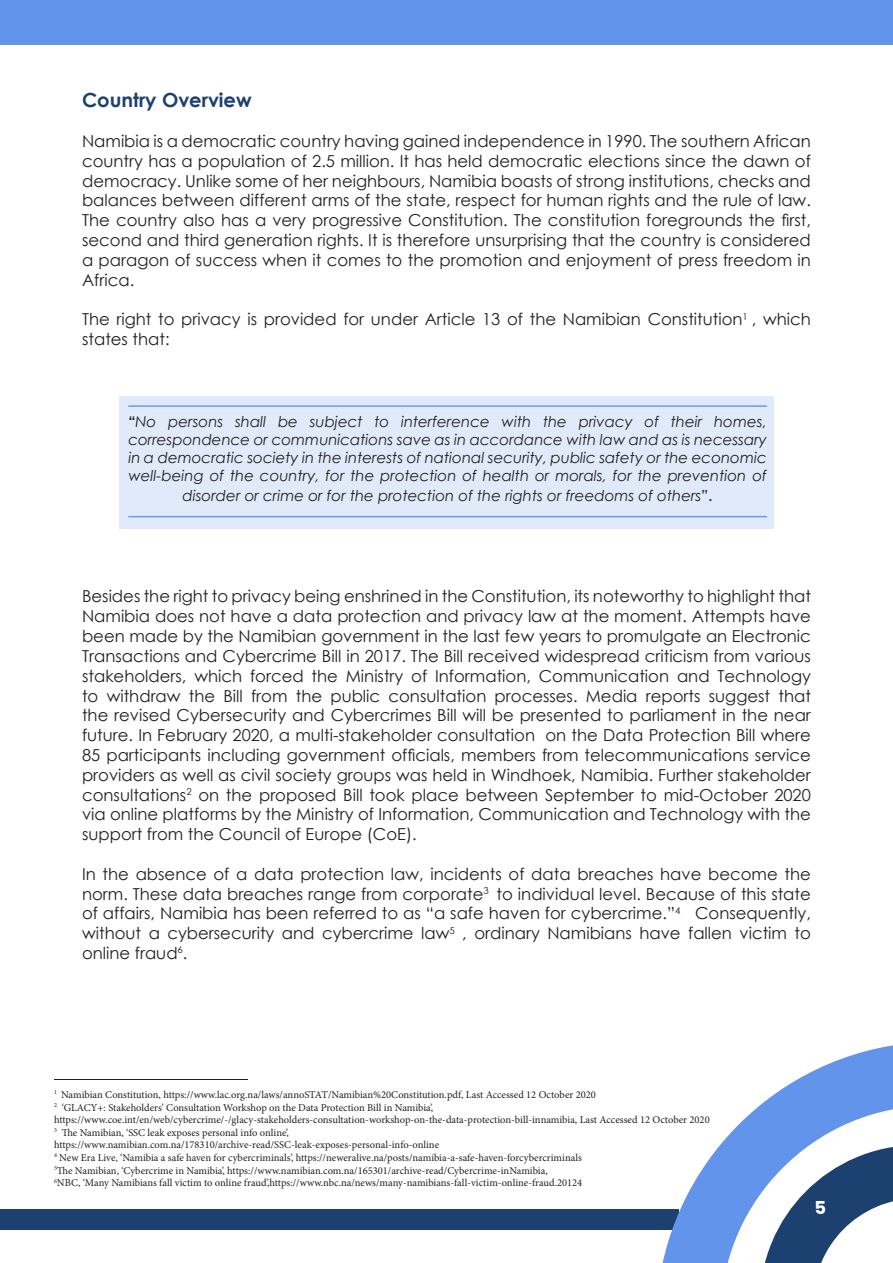
<style>
.page{position:relative;width:893px;height:1263px;background:#fff}
.page>*{position:absolute;margin:0;border:0;box-sizing:border-box;transform-origin:0 0}
.t1{font:700 19.5px "Century Gothic";color:#1c4070}
.t2{font:700 18px "Poppins";color:#fff}
.t3{font:16.5px/19.8px "Century Gothic";color:#231f20;text-align:justify}
.t4{font:italic 15px/18px "Century Gothic";color:#231f20;text-align:justify}
.t5{font:10.5px "Minion Pro";color:#231f20}
.s1{font-weight:700;font-style:normal}
.s2{font-weight:700;font-style:normal;color:#253f8e}
</style>
<div class="page">
<div style="left:0;top:1210px;width:679px;height:20px;background:#1c4070"></div>
<svg style="left:657px;top:1045px;width:236px;height:218px"></svg>
<div style="left:0;top:0;width:893px;height:45px;background:#6294eb"></div>
<hr style="left:54px;top:1079px;width:194px;height:1px;background:#231f20">
<div style="left:119px;top:396px;width:655px;height:132px;background:#e0eafb"></div>
<hr style="left:128px;top:405px;width:639px;height:2px;background:#6294eb">
<hr style="left:128px;top:516px;width:639px;height:1px;background:#6294eb">
<p class="t1" style="left:82px;top:86px;width:171px">Country Overview</p>
<p class="t3" style="left:82px;top:131px;width:730px">Namibia is a democratic country having gained independence in 1990. The southern African country has a population of 2.5 million. It has held democratic elections since the dawn of democracy. Unlike some of her neighbours, Namibia boasts of strong institutions, checks and balances between different arms of the state, respect for human rights and the rule of law.<br>The country also has a very progressive Constitution. The constitution foregrounds the first, second and third generation rights. It is therefore unsurprising that the country is considered a paragon of success when it comes to the promotion and enjoyment of press freedom in Africa.</p>
<p class="t3" style="left:82px;top:309px;width:730px">The right to privacy is provided for under Article 13 of the Namibian Constitution<sup>1</sup> , which states that:</p>
<p class="t4" style="left:128px;top:412px;width:640px"><span class="s1">“</span>No persons shall be subject to interference with the privacy of their homes, correspondence or communications save as in accordance with law and as is necessary in a democratic society in the interests of national security, public safety or the economic well-being of the country, for the protection of health or morals, for the prevention of</p>
<p class="t4" style="left:183px;top:486px;width:532px">disorder or crime or for the protection of the rights or freedoms of others<span class="s2">”.</span></p>
<p class="t3" style="left:82px;top:586px;width:730px">Besides the right to privacy being enshrined in the Constitution, its noteworthy to highlight that Namibia does not have a data protection and privacy law at the moment. Attempts have been made by the Namibian government in the last few years to promulgate an Electronic Transactions and Cybercrime Bill in 2017. The Bill received widespread criticism from various stakeholders, which forced the Ministry of Information, Communication and Technology to withdraw the Bill from the public consultation processes. Media reports suggest that the revised Cybersecurity and Cybercrimes Bill will be presented to parliament in the near future. In February 2020, a multi-stakeholder consultation on the Data Protection Bill where 85 participants including government officials, members from telecommunications service providers as well as civil society groups was held in Windhoek, Namibia. Further stakeholder consultations<sup>2</sup> on the proposed Bill took place between September to mid-October 2020 via online platforms by the Ministry of Information, Communication and Technology with the support from the Council of Europe (CoE).</p>
<p class="t3" style="left:82px;top:864px;width:730px">In the absence of a data protection law, incidents of data breaches have become the norm. These data breaches range from corporate<sup>3</sup> to individual level. Because of this state of affairs, Namibia has been referred to as “a safe haven for cybercrime.”<sup>4</sup> Consequently, without a cybersecurity and cybercrime law<sup>5</sup> , ordinary Namibians have fallen victim to online fraud<sup>6</sup>.</p>
<p class="t5" style="left:54px;top:1087px;width:543px"><sup>1</sup> Namibian Constitution, https://www.lac.org.na/laws/annoSTAT/Namibian%20Constitution.pdf, Last Accessed 12 October 2020</p>
<p class="t5" style="left:54px;top:1100px;width:381px"><sup>2</sup> ‘GLACY+: Stakeholders’ Consultation Workshop on the Data Protection Bill in Namibia’,</p>
<p class="t5" style="left:54px;top:1113px;width:657px">https://www.coe.int/en/web/cybercrime/-/glacy-stakeholders-consultation-workshop-on-the-data-protection-bill-innamibia, Last Accessed 12 October 2020</p>
<p class="t5" style="left:54px;top:1125px;width:236px"><sup>3</sup> The Namibian, ‘SSC leak exposes personal info online’,</p>
<p class="t5" style="left:54px;top:1138px;width:387px">https://www.namibian.com.na/178310/archive-read/SSC-leak-exposes-personal-info-online</p>
<p class="t5" style="left:54px;top:1150px;width:529px"><sup>4</sup> New Era Live, ‘Namibia a safe haven for cybercriminals’, https://neweralive.na/posts/namibia-a-safe-haven-forcybercriminals</p>
<p class="t5" style="left:54px;top:1163px;width:495px"><sup>5</sup>The Namibian, ‘Cybercrime in Namibia’, https://www.namibian.com.na/165301/archive-read/Cybercrime-inNamibia,</p>
<p class="t5" style="left:54px;top:1176px;width:530px"><sup>6</sup>NBC, ‘Many Namibians fall victim to online fraud’,https://www.nbc.na/news/many-namibians-fall-victim-online-fraud.20124</p>
<p class="t2" style="left:814px;top:1197px;width:13px">5</p>
</div>
